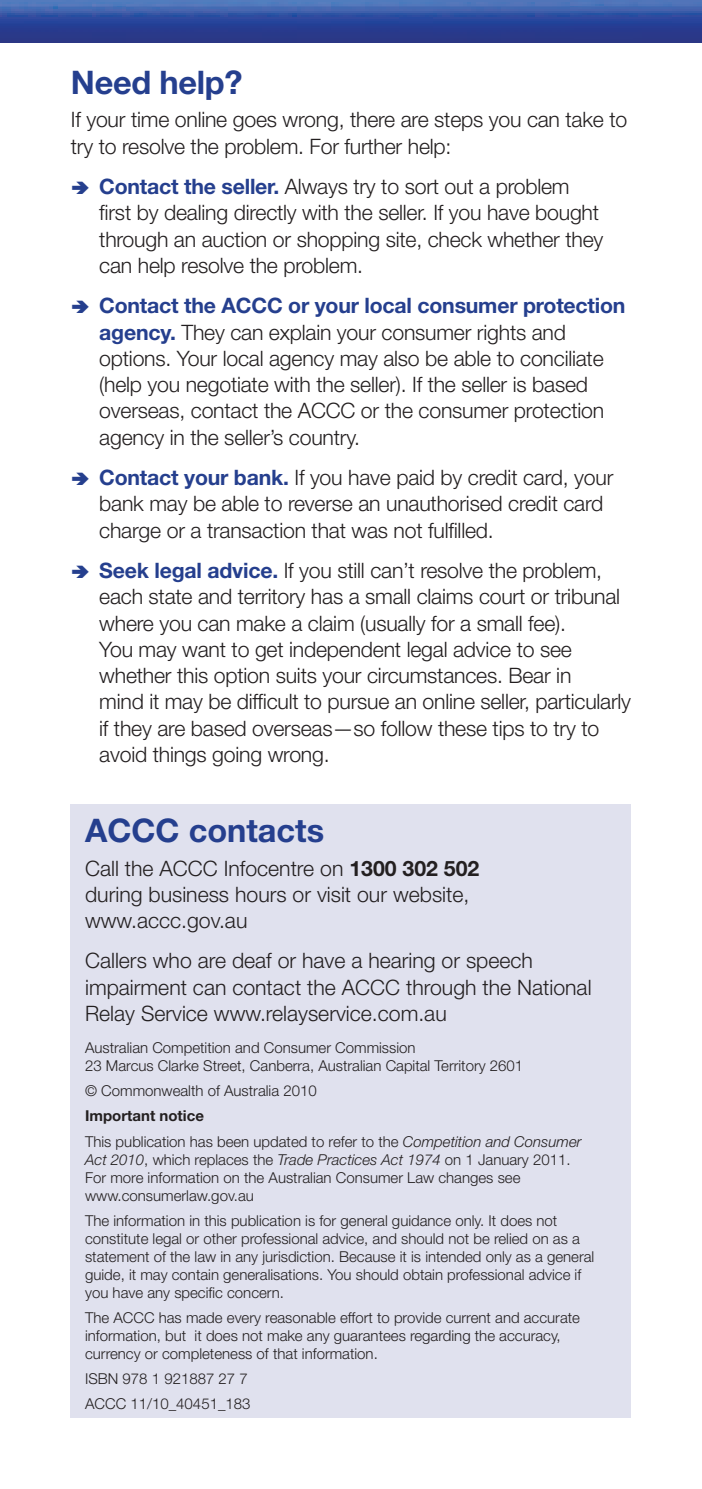
<style>
.page{position:relative;width:702px;height:1489px;background:#fff}
.page>*{position:absolute;margin:0;border:0;box-sizing:border-box;transform-origin:0 0}
.t1{font:700 32.5px "Helvetica Neue LT Std";color:#253f8e}
.t2{font:300 21.25px/26.2px "Helvetica Neue LT Std";letter-spacing:-.01em;color:#231f20}
.t3{font:300 15px/18px "Helvetica Neue LT Std";color:#231f20}
.s1{font-weight:700;color:#253f8e}
.s2{font-weight:700}
.s3{font-style:italic}
</style>
<div class="page">
<div style="left:71px;top:804px;width:560px;height:613px;background:#e0e1ee"></div>
<img style="left:0;top:0;width:702px;height:43px">
<h1 class="t1" style="left:71px;top:71px;width:173px">Need help?</h1>
<p class="t2" style="left:71px;top:109px;width:558px">If your time online goes wrong, there are steps you can take to try to resolve the problem. For further help:</p>
<p class="t2" style="left:99px;top:176px;width:505px"><span class="s1">Contact the seller.</span> Always try to sort out a problem first by dealing directly with the seller. If you have bought through an auction or shopping site, check whether they can help resolve the problem.</p>
<p class="t2" style="left:99px;top:295px;width:527px"><span class="s1">Contact the ACCC or your local consumer protection agency.</span> They can explain your consumer rights and options. Your local agency may also be able to conciliate (help you negotiate with the seller). If the seller is based overseas, contact the ACCC or the consumer protection agency in the seller’s country.</p>
<p class="t2" style="left:99px;top:467px;width:515px"><span class="s1">Contact your bank.</span> If you have paid by credit card, your bank may be able to reverse an unauthorised credit card charge or a transaction that was not fulfilled.</p>
<p class="t2" style="left:99px;top:560px;width:533px"><span class="s1">Seek legal advice.</span> If you still can’t resolve the problem, each state and territory has a small claims court or tribunal where you can make a claim (usually for a small fee).<br>You may want to get independent legal advice to see whether this option suits your circumstances. Bear in<br>mind it may be difficult to pursue an online seller, particularly if they are based overseas—so follow these tips to try to avoid things going wrong.</p>
<h1 class="t1" style="left:85px;top:819px;width:240px">ACCC contacts</h1>
<p class="t2" style="left:85px;top:857px;width:396px">Call the ACCC Infocentre on <span class="s2">1300 302 502 </span>during business hours or visit our website, www.accc.gov.au</p>
<p class="t2" style="left:85px;top:950px;width:508px">Callers who are deaf or have a hearing or speech impairment can contact the ACCC through the National<br>Relay Service www.relayservice.com.au</p>
<p class="t3" style="left:85px;top:1040px;width:439px">Australian Competition and Consumer Commission<br>23 Marcus Clarke Street, Canberra, Australian Capital Territory 2601</p>
<p class="t3" style="left:85px;top:1083px;width:233px">© Commonwealth of Australia 2010</p>
<p class="t3" style="left:85px;top:1105px;width:498px;line-height:25px"><span class="s2">Important notice<br></span>This publication has been updated to refer to the <span class="s3">Competition and Consumer</span></p>
<p class="t3" style="left:85px;top:1151px;width:487px"><span class="s3">Act 2010</span>, which replaces the <span class="s3">Trade Practices Act 1974</span> on 1 January 2011.<br>For more information on the Australian Consumer Law changes see www.consumerlaw.gov.au</p>
<p class="t3" style="left:85px;top:1212px;width:510px">The information in this publication is for general guidance only. It does not constitute legal or other professional advice, and should not be relied on as a statement of the law in any jurisdiction. Because it is intended only as a general guide, it may contain generalisations. You should obtain professional advice if you have any specific concern.</p>
<p class="t3" style="left:85px;top:1310px;width:496px">The ACCC has made every reasonable effort to provide current and accurate information, but it does not make any guarantees regarding the accuracy, currency or completeness of that information.</p>
<p class="t3" style="left:85px;top:1367px;width:167px;line-height:25px">ISBN 978 1 921887 27 7<br>ACCC 11/10_40451_183</p>
</div>
